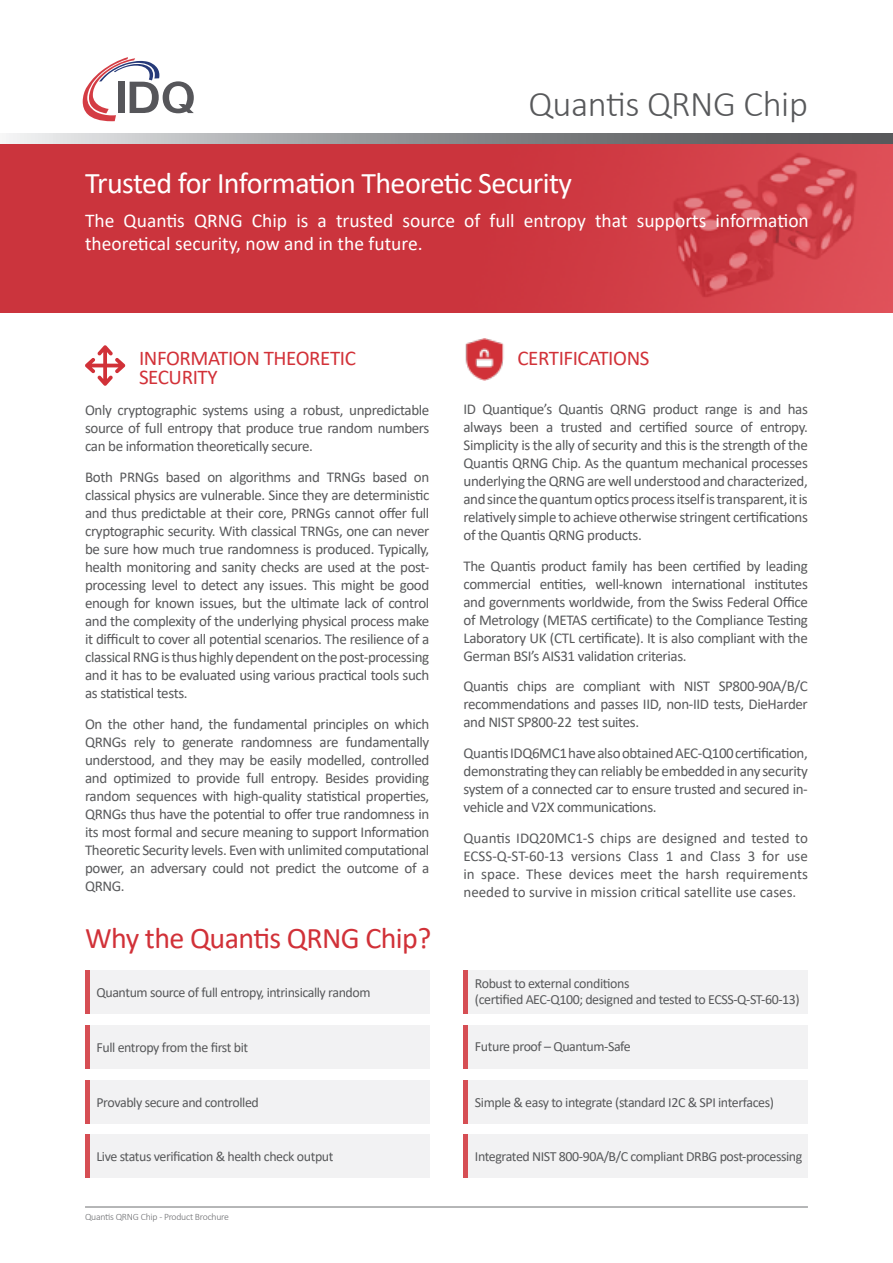
<style>
.page{position:relative;width:893px;height:1263px;background:#fff}
.page>*{position:absolute;margin:0;border:0;box-sizing:border-box;transform-origin:0 0}
.t1{font:300 36.45px "Calibri";letter-spacing:-.01em;color:#58595b}
.t2{font:30px "Calibri";letter-spacing:-.02em;color:#fff}
.t3{font:30px "Calibri";letter-spacing:-.02em;color:#d13138}
.t4{font:21px/19.5px "Calibri";letter-spacing:-.02em;color:#d23138}
.t5{font:21px "Calibri";letter-spacing:-.02em;color:#d13138}
.t6{font:19.5px/22.5px "Calibri";color:#fff}
.t7{font:15px/18px "Calibri";letter-spacing:-.025em;color:#58595b;text-align:justify}
.t8{font:13.95px/16.5px "Calibri";letter-spacing:-.03em;color:#58595b}
.t9{font:300 9.75px "Calibri";letter-spacing:-.025em;color:#6d6e71}
</style>
<div class="page">
<img style="left:0;top:144px;width:893px;height:169px">
<svg style="left:83px;top:57px;width:111px;height:64px"></svg>
<svg style="left:6px;top:133px;width:887px;height:10px;background:#929396"></svg>
<img style="left:465px;top:338px;width:39px;height:43px">
<hr style="left:85px;top:1206px;width:723px;height:1px;background:#6d6e71">
<svg style="left:85px;top:345px;width:40px;height:41px"></svg>
<div style="left:85px;top:970px;width:344px;height:44px;background:#f2f2f3"></div>
<hr style="left:85px;top:970px;width:4px;height:44px;background:#d64e54">
<div style="left:85px;top:1025px;width:344px;height:44px;background:#f2f2f3"></div>
<hr style="left:85px;top:1025px;width:4px;height:44px;background:#d64e54">
<div style="left:85px;top:1080px;width:344px;height:44px;background:#f2f2f3"></div>
<hr style="left:85px;top:1080px;width:4px;height:44px;background:#d64e54">
<div style="left:463px;top:970px;width:345px;height:44px;background:#f2f2f3"></div>
<div style="left:463px;top:970px;width:5px;height:44px;background:#d64e54"></div>
<div style="left:464px;top:1025px;width:344px;height:44px;background:#f2f2f3"></div>
<hr style="left:464px;top:1025px;width:4px;height:44px;background:#d64e54">
<div style="left:464px;top:1080px;width:344px;height:44px;background:#f2f2f3"></div>
<hr style="left:464px;top:1080px;width:4px;height:44px;background:#d64e54">
<div style="left:85px;top:1134px;width:344px;height:44px;background:#f2f2f3"></div>
<hr style="left:85px;top:1134px;width:4px;height:44px;background:#d64e54">
<div style="left:464px;top:1134px;width:344px;height:44px;background:#f2f2f3"></div>
<hr style="left:464px;top:1134px;width:4px;height:44px;background:#d64e54">
<h1 class="t1" style="left:529px;top:81px;width:281px">Quantis QRNG Chip</h1>
<h2 class="t2" style="left:85px;top:162px;width:489px">Trusted for Information Theoretic Security</h2>
<h3 class="t6" style="left:85px;top:209px;width:725px">The Quantis QRNG Chip is a trusted source of full entropy that supports information theoretical security, now and in the future.</h3>
<h3 class="t4" style="left:139px;top:348px;width:218px">INFORMATION THEORETIC<br>SECURITY</h3>
<p class="t7" style="left:85px;top:401px;width:346px">Only cryptographic systems using a robust, unpredictable source of full entropy that produce true random numbers can be information theoretically secure.</p>
<p class="t7" style="left:85px;top:468px;width:346px">Both PRNGs based on algorithms and TRNGs based on classical physics are vulnerable. Since they are deterministic and thus predictable at their core, PRNGs cannot offer full cryptographic security. With classical TRNGs, one can never be sure how much true randomness is produced. Typically, health monitoring and sanity checks are used at the post&shy;processing level to detect any issues. This might be good enough for known issues, but the ultimate lack of control and the complexity of the underlying physical process make it difficult to cover all potential scenarios. The resilience of a classical RNG is thus highly dependent on the post-processing and it has to be evaluated using various practical tools such as statistical tests.</p>
<p class="t7" style="left:85px;top:714px;width:346px">On the other hand, the fundamental principles on which QRNGs rely to generate randomness are fundamentally understood, and they may be easily modelled, controlled and optimized to provide full entropy. Besides providing random sequences with high-quality statistical properties, QRNGs thus have the potential to offer true randomness in its most formal and secure meaning to support Information Theoretic Security levels. Even with unlimited computational power, an adversary could not predict the outcome of a QRNG.</p>
<h2 class="t3" style="left:85px;top:918px;width:348px">Why the Quantis QRNG Chip?</h2>
<p class="t8" style="left:96px;top:984px;width:276px">Quantum source of full entropy, intrinsically random</p>
<p class="t8" style="left:96px;top:1039px;width:153px">Full entropy from the first bit</p>
<p class="t8" style="left:97px;top:1094px;width:164px">Provably secure and controlled</p>
<h3 class="t5" style="left:517px;top:343px;width:133px">CERTIFICATIONS</h3>
<p class="t7" style="left:463px;top:399px;width:346px">ID Quantique’s Quantis QRNG product range is and has always been a trusted and certified source of entropy.<br>Simplicity is the ally of security and this is the strength of the Quantis QRNG Chip. As the quantum mechanical processes underlying the QRNG are well understood and characterized, and since the quantum optics process itself is transparent, it is relatively simple to achieve otherwise stringent certifications of the Quantis QRNG products.</p>
<p class="t7" style="left:463px;top:556px;width:346px">The Quantis product family has been certified by leading commercial entities, well-known international institutes and governments worldwide, from the Swiss Federal Office of Metrology (METAS certificate) to the Compliance Testing Laboratory UK (CTL certificate). It is also compliant with the German BSI’s AIS31 validation criterias.</p>
<p class="t7" style="left:463px;top:677px;width:346px">Quantis chips are compliant with NIST SP800-90A/B/C recommendations and passes IID, non-IID tests, DieHarder and NIST SP800-22 test suites.</p>
<p class="t7" style="left:463px;top:744px;width:346px">Quantis IDQ6MC1 have also obtained AEC-Q100 certification, demonstrating they can reliably be embedded in any security system of a connected car to ensure trusted and secured in&shy;vehicle and V2X communications.</p>
<p class="t7" style="left:463px;top:828px;width:346px">Quantis IDQ20MC1-S chips are designed and tested to ECSS-Q-ST-60-13 versions Class 1 and Class 3 for use in space. These devices meet the harsh requirements needed to survive in mission critical satellite use cases.</p>
<p class="t8" style="left:475px;top:974px;width:326px">Robust to external conditions<br>(certified AEC-Q100; designed and tested to ECSS-Q-ST-60-13)</p>
<p class="t8" style="left:475px;top:1038px;width:157px">Future proof – Quantum-Safe</p>
<p class="t8" style="left:475px;top:1094px;width:300px">Simple &amp; easy to integrate (standard I2C &amp; SPI interfaces)</p>
<p class="t8" style="left:97px;top:1148px;width:238px">Live status verification &amp; health check output</p>
<p class="t8" style="left:475px;top:1148px;width:329px">Integrated NIST 800-90A/B/C compliant DRBG post-processing</p>
<p class="t9" style="left:85px;top:1211px;width:145px">Quantis QRNG Chip - Product Brochure</p>
</div>
